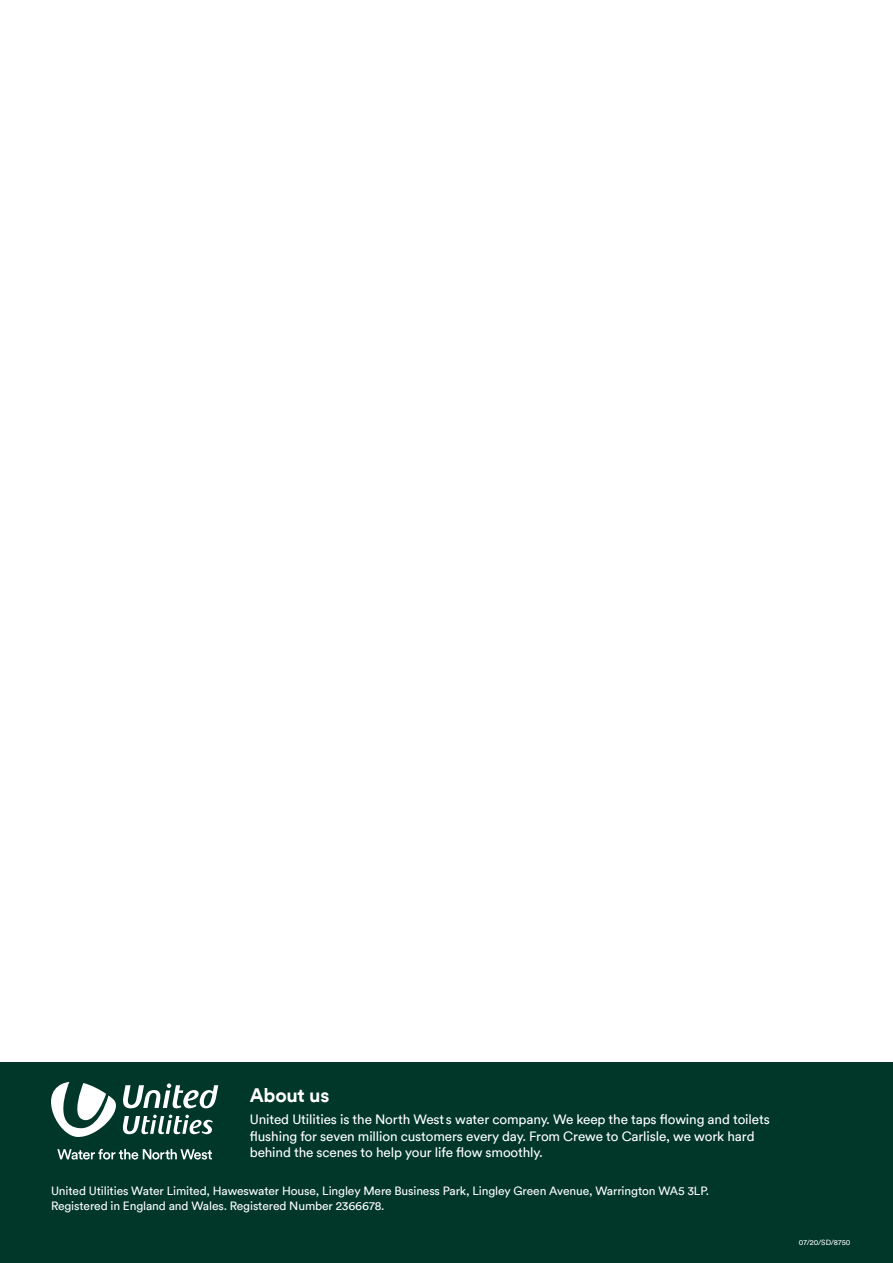
<style>
.page{position:relative;width:893px;height:1263px;background:#fff}
.page>*{position:absolute;margin:0;border:0;box-sizing:border-box;transform-origin:0 0}
.t1{font:700 19.5px "Circular TT";letter-spacing:-.015em;color:#fff}
.t2{font:13.5px/16.2px "Circular TT";letter-spacing:-.01em;color:#fff}
.t3{font:12px/14.4px "Circular TT";letter-spacing:-.01em;color:#fff}
.t4{font:7.5px "Circular TT";color:#fff}
</style>
<div class="page">
<div style="left:0;top:1062px;width:893px;height:201px;background:#003729"></div>
<svg style="left:57px;top:1149px;width:155px;height:10px"></svg>
<svg style="left:51px;top:1082px;width:167px;height:55px"></svg>
<h3 class="t1" style="left:250px;top:1083px;width:81px">About us</h3>
<p class="t2" style="left:250px;top:1111px;width:521px">United Utilities is the North West s water company. We keep the taps flowing and toilets flushing for seven million customers every day. From Crewe to Carlisle, we work hard</p>
<p class="t2" style="left:250px;top:1144px;width:294px">behind the scenes to help your life flow smoothly.</p>
<p class="t3" style="left:51px;top:1184px;width:660px">United Utilities Water Limited, Haweswater House, Lingley Mere Business Park, Lingley Green Avenue, Warrington WA5 3LP.<br>Registered in England and Wales. Registered Number 2366678.</p>
<p class="t4" style="left:799px;top:1237px;width:53px">07/20/SD/8750</p>
</div>
